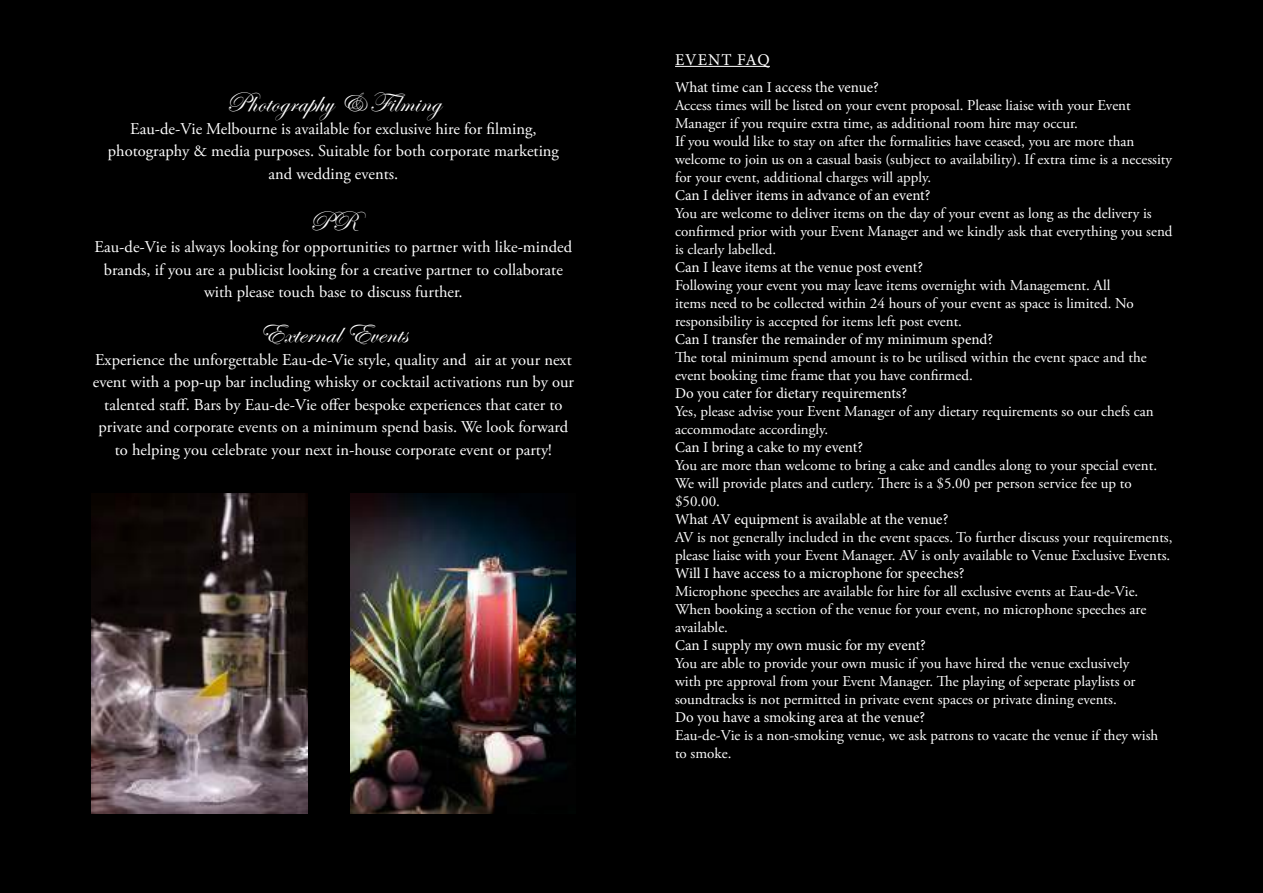
<style>
.page{position:relative;width:1263px;height:893px;background:#000}
.page>*{position:absolute;margin:0;border:0;box-sizing:border-box;transform-origin:0 0}
.t1{font:28.5px "Edwardian Script ITC";letter-spacing:.01em;color:#fff}
.t2{font:16.5px/22.5px "Adobe Garamond Pro";color:#fff;text-align:center}
.t3{font:16.5px "Minion Pro";letter-spacing:.055em;color:#fff}
.t4{font:15px/18px "Adobe Garamond Pro";color:#fff}
.t5{font:15px "Minion Pro";letter-spacing:-.005em;color:#fff}
</style>
<div class="page">
<hr style="left:675px;top:66px;width:95px;height:1px;background:#fff">
<img style="left:91px;top:494px;width:216px;height:320px">
<img style="left:351px;top:494px;width:224px;height:320px">
<h1 class="t1" style="left:226px;top:87px;width:216px">Photography &amp; Filming</h1>
<p class="t2" style="left:108px;top:118px;width:453px">Eau-de-Vie Melbourne is available for exclusive hire for filming, photography &amp; media purposes. Suitable for both corporate marketing and wedding events.</p>
<h1 class="t1" style="left:309px;top:206px;width:50px">PR</h1>
<p class="t2" style="left:95px;top:236px;width:479px">Eau-de-Vie is always looking for opportunities to partner with like-minded brands, if you are a publicist looking for a creative partner to collaborate with please touch base to discuss further.</p>
<h1 class="t1" style="left:259px;top:318px;width:150px">External Events</h1>
<p class="t2" style="left:93px;top:349px;width:483px">Experience the unforgettable Eau-de-Vie style, quality and air at your next event with a pop-up bar including whisky or cocktail activations run by our talented staff. Bars by Eau-de-Vie offer bespoke experiences that cater to private and corporate events on a minimum spend basis. We look forward to helping you celebrate your next in-house corporate event or party!</p>
<p class="t3" style="left:675px;top:48px;width:96px">EVENT FAQ</p>
<p class="t5" style="left:675px;top:77px;width:205px">What time can I access the venue?</p>
<p class="t4" style="left:675px;top:97px;width:499px">Access times will be listed on your event proposal. Please liaise with your Event Manager if you require extra time, as additional room hire may occur.<br>If you would like to stay on after the formalities have ceased, you are more than welcome to join us on a casual basis (subject to availability). If extra time is a necessity for your event, additional charges will apply.</p>
<p class="t5" style="left:675px;top:185px;width:257px">Can I deliver items in advance of an event?</p>
<p class="t4" style="left:675px;top:205px;width:499px">You are welcome to deliver items on the day of your event as long as the delivery is confirmed prior with your Event Manager and we kindly ask that everything you send is clearly labelled.</p>
<p class="t5" style="left:675px;top:257px;width:250px">Can I leave items at the venue post event?</p>
<p class="t4" style="left:675px;top:277px;width:460px">Following your event you may leave items overnight with Management. All items need to be collected within 24 hours of your event as space is limited. No responsibility is accepted for items left post event.</p>
<p class="t5" style="left:675px;top:329px;width:320px">Can I transfer the remainder of my minimum spend?</p>
<p class="t4" style="left:675px;top:349px;width:473px">The total minimum spend amount is to be utilised within the event space and the event booking time frame that you have confirmed.</p>
<p class="t5" style="left:675px;top:383px;width:234px">Do you cater for dietary requirements?</p>
<p class="t4" style="left:675px;top:403px;width:480px">Yes, please advise your Event Manager of any dietary requirements so our chefs can accommodate accordingly.</p>
<p class="t5" style="left:675px;top:437px;width:190px">Can I bring a cake to my event?</p>
<p class="t4" style="left:675px;top:457px;width:484px">You are more than welcome to bring a cake and candles along to your special event.<br>We will provide plates and cutlery. There is a $5.00 per person service fee up to $50.00.</p>
<p class="t5" style="left:675px;top:509px;width:275px">What AV equipment is available at the venue?</p>
<p class="t4" style="left:675px;top:529px;width:499px">AV is not generally included in the event spaces. To further discuss your requirements, please liaise with your Event Manager. AV is only available to Venue Exclusive Events.</p>
<p class="t5" style="left:675px;top:563px;width:291px">Will I have access to a microphone for speeches?</p>
<p class="t4" style="left:675px;top:583px;width:473px">Microphone speeches are available for hire for all exclusive events at Eau-de-Vie.<br>When booking a section of the venue for your event, no microphone speeches are available.</p>
<p class="t5" style="left:675px;top:635px;width:252px">Can I supply my own music for my event?</p>
<p class="t4" style="left:675px;top:655px;width:462px">You are able to provide your own music if you have hired the venue exclusively with pre approval from your Event Manager. The playing of seperate playlists or soundtracks is not permitted in private event spaces or private dining events.</p>
<p class="t5" style="left:675px;top:707px;width:252px">Do you have a smoking area at the venue?</p>
<p class="t4" style="left:675px;top:727px;width:485px">Eau-de-Vie is a non-smoking venue, we ask patrons to vacate the venue if they wish to smoke.</p>
</div>
